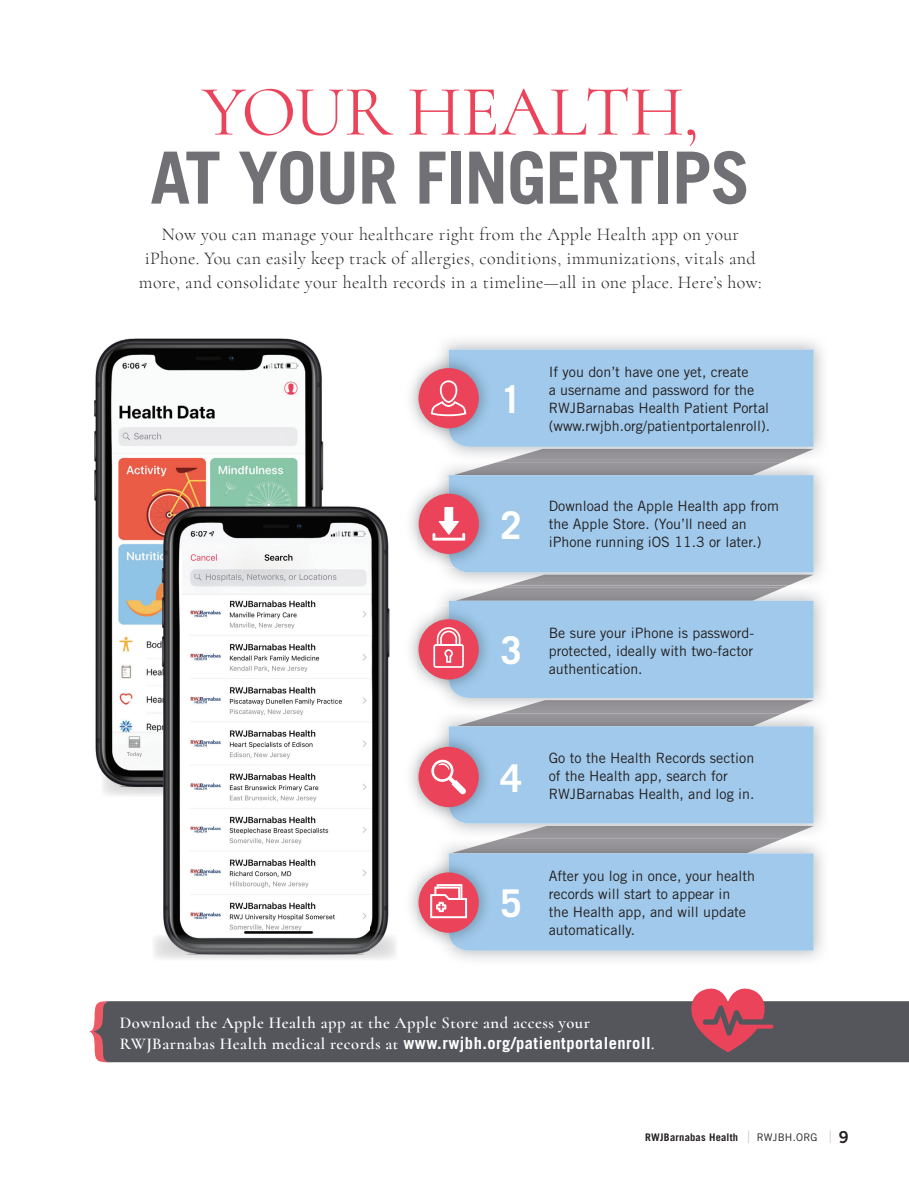
<style>
.page{position:relative;width:909px;height:1180px;background:#fff}
.page>*{position:absolute;margin:0;border:0;box-sizing:border-box;transform-origin:0 0}
.t1{font:700 72px "Trade Gothic";letter-spacing:-.02em;color:#717075}
.t2{font:72px "Cormorant";letter-spacing:-.01em;color:#eb445a}
.t3{font:700 38.25px "Trade Gothic";color:#fff}
.t4{font:300 18px/24px "Cormorant";letter-spacing:.02em;color:#231f20;text-align:center}
.t5{font:600 16.5px/21px "Cormorant";letter-spacing:.03em;color:#fff}
.t6{font:14.25px/18px "Trade Gothic";color:#231f20}
.t7{font:700 10.5px "Trade Gothic";letter-spacing:.02em;color:#231f20}
.s1{font-family:"Trade Gothic";font-weight:700}
.s2{font-weight:300;font-size:17.1px;color:#808285}
.s3{font-weight:400}
.s4{font-family:"Trade Gothic Bold Two";font-weight:400;font-size:16.5px}
</style>
<div class="page">
<img style="left:94px;top:338px;width:302px;height:621px">
<div style="left:108px;top:1001px;width:801px;height:61px;background:#54565c"></div>
<svg style="left:90px;top:1001px;width:18px;height:61px"></svg>
<svg style="left:691px;top:988px;width:82px;height:64px;background:#b55a68"></svg>
<img style="left:443px;top:340px;width:380px;height:116px">
<img style="left:505px;top:449px;width:309px;height:11px">
<img style="left:443px;top:462px;width:380px;height:120px">
<img style="left:447px;top:462px;width:335px;height:13px">
<img style="left:507px;top:574px;width:307px;height:11px">
<img style="left:498px;top:460px;width:290px;height:2px">
<img style="left:443px;top:592px;width:380px;height:115px">
<img style="left:449px;top:588px;width:334px;height:13px">
<img style="left:508px;top:700px;width:306px;height:11px">
<img style="left:500px;top:585px;width:288px;height:3px">
<img style="left:443px;top:713px;width:380px;height:247px">
<img style="left:456px;top:713px;width:326px;height:13px">
<img style="left:503px;top:826px;width:311px;height:12px">
<img style="left:501px;top:711px;width:287px;height:2px">
<img style="left:448px;top:839px;width:334px;height:14px">
<img style="left:443px;top:838px;width:380px;height:1px">
<img style="left:501px;top:838px;width:283px;height:1px">
<img style="left:410px;top:364px;width:21px;height:68px">
<div style="left:418px;top:368px;width:61px;height:60px;background:#eb445a;border-radius:50%"></div>
<svg style="left:431px;top:349px;width:382px;height:98px;background:#a6c1e2"></svg>
<img style="left:410px;top:869px;width:20px;height:67px">
<div style="left:418px;top:872px;width:61px;height:60px;background:#eb445a;border-radius:50%"></div>
<svg style="left:430px;top:853px;width:383px;height:97px;background:#a6c2e2"></svg>
<img style="left:410px;top:489px;width:22px;height:70px">
<div style="left:418px;top:493px;width:61px;height:61px;background:#eb445a;border-radius:50%"></div>
<svg style="left:432px;top:475px;width:381px;height:97px;background:#a6c2e2"></svg>
<img style="left:410px;top:743px;width:21px;height:68px">
<div style="left:418px;top:747px;width:61px;height:60px;background:#eb445a;border-radius:50%"></div>
<svg style="left:431px;top:726px;width:382px;height:97px;background:#a6c2e2"></svg>
<img style="left:410px;top:615px;width:22px;height:69px">
<div style="left:418px;top:619px;width:61px;height:60px;background:#eb445a;border-radius:50%"></div>
<svg style="left:432px;top:601px;width:381px;height:97px;background:#a6c2e2"></svg>
<h1 class="t2" style="left:202px;top:68px;width:499px">YOUR HEALTH,</h1>
<h1 class="t1" style="left:150px;top:134px;width:601px">AT YOUR FINGERTIPS</h1>
<p class="t4" style="left:139px;top:223px;width:624px">Now you can manage your healthcare right from the Apple Health app on your iPhone. You can easily keep track of allergies, conditions, immunizations, vitals and more, and consolidate your health records in a timeline—all in one place. Here’s how:</p>
<h2 class="t3" style="left:500px;top:376px;width:23px">1</h2>
<h2 class="t3" style="left:500px;top:501px;width:23px">2</h2>
<p class="t6" style="left:548px;top:363px;width:223px">If you don’t have one yet, create<br>a username and password for the RWJBarnabas Health Patient Portal (www.rwjbh.org/patientportalenroll).</p>
<p class="t6" style="left:548px;top:496px;width:231px">Download the Apple Health app from the Apple Store. (You’ll need an iPhone running iOS 11.3 or later.)</p>
<h2 class="t3" style="left:500px;top:627px;width:23px">3</h2>
<p class="t6" style="left:548px;top:623px;width:207px;text-align:justify">Be sure your iPhone is password&shy;protected, ideally with two-factor authentication.</p>
<h2 class="t3" style="left:500px;top:754px;width:23px">4</h2>
<h2 class="t3" style="left:500px;top:880px;width:23px">5</h2>
<p class="t6" style="left:548px;top:748px;width:207px">Go to the Health Records section of the Health app, search for<br>RWJBarnabas Health, and log in.</p>
<p class="t6" style="left:548px;top:866px;width:208px">After you log in once, your health records will start to appear in<br>the Health app, and will update automatically.</p>
<p class="t5" style="left:120px;top:1011px;width:536px">Download the Apple Health app at the Apple Store and access your<br>RWJBarnabas Health medical records at <span class="s1">www.rwjbh.org/patientportalenroll</span>.</p>
<p class="t7" style="left:645px;top:1131px;width:205px">RWJBarnabas Health <span class="s2">|</span> <span class="s3">RWJBH.ORG</span> <span class="s2">|</span> <span class="s4">9</span></p>
</div>
